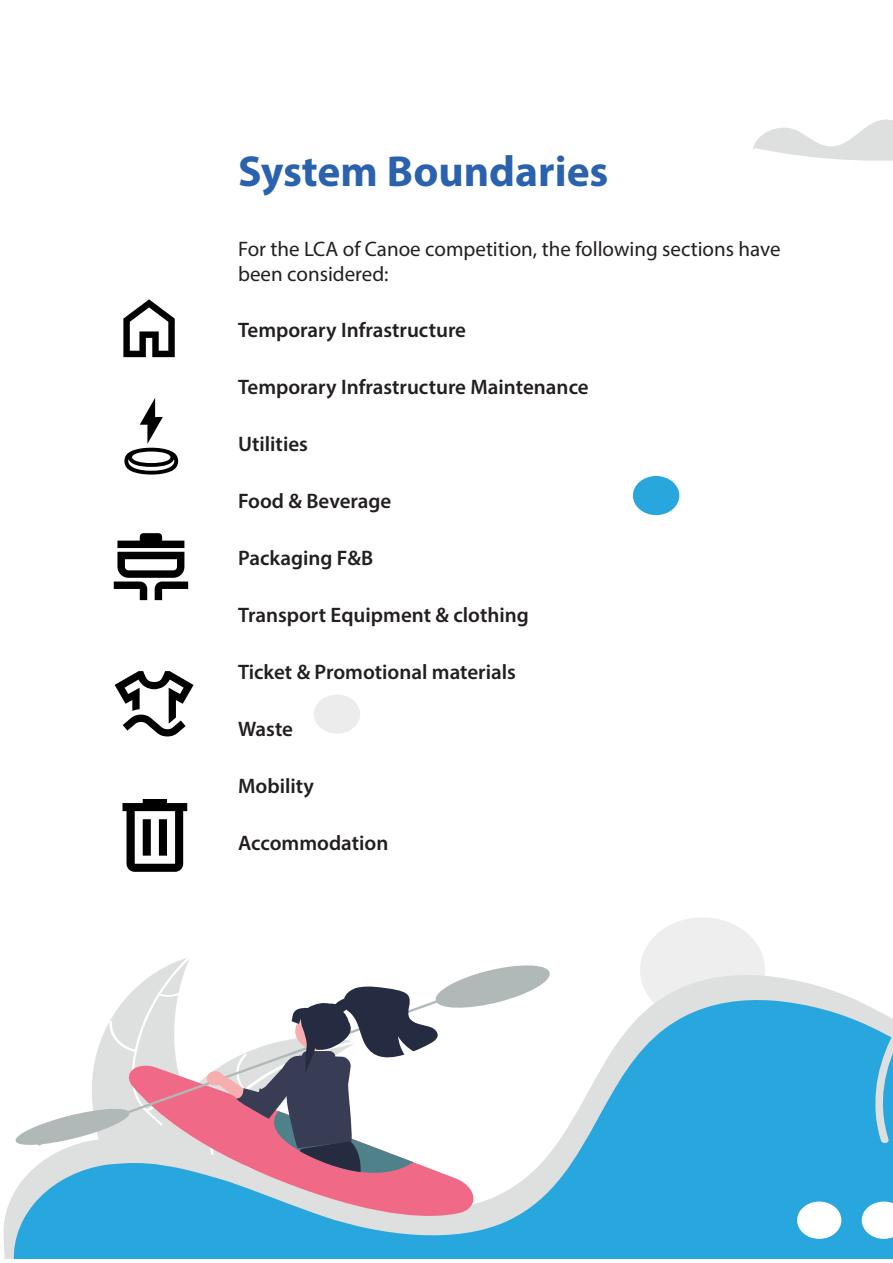
<style>
.page{position:relative;width:893px;height:1263px;background:#fff}
.page>*{position:absolute;margin:0;border:0;box-sizing:border-box;transform-origin:0 0}
.t1{font:700 43.5px "Myriad Pro";color:#2b62ae}
.t2{font:600 21px "Myriad Pro";color:#231f20}
.t3{font:21px/25.2px "Myriad Pro";color:#231f20}
</style>
<div class="page">
<div style="left:633px;top:476px;width:46px;height:39px;background:#28a6de;border-radius:50%"></div>
<div style="left:314px;top:694px;width:46px;height:40px;background:#ebeceb;border-radius:50%"></div>
<svg style="left:12px;top:917px;width:881px;height:341px;fill:#28a6de"></svg>
<svg style="left:866px;top:917px;width:27px;height:226px"></svg>
<svg style="left:753px;top:120px;width:140px;height:41px"></svg>
<div style="left:797px;top:1201px;width:44px;height:38px;background:#fff;border-radius:50%"></div>
<svg style="left:862px;top:1201px;width:31px;height:38px"></svg>
<svg style="left:128px;top:1211px;width:346px;height:8px;background:#7bb3d5"></svg>
<svg style="left:14px;top:955px;width:538px;height:256px"></svg>
<svg style="left:123px;top:299px;width:52px;height:58px"></svg>
<svg style="left:124px;top:398px;width:54px;height:77px"></svg>
<svg style="left:114px;top:533px;width:74px;height:67px"></svg>
<svg style="left:115px;top:671px;width:79px;height:65px"></svg>
<svg style="left:122px;top:799px;width:65px;height:73px"></svg>
<h1 class="t1" style="left:238px;top:143px;width:372px">System Boundaries</h1>
<p class="t3" style="left:238px;top:236px;width:544px">For the LCA of Canoe competition, the following sections have been considered:</p>
<p class="t2" style="left:238px;top:316px;width:229px">Temporary Infrastructure</p>
<p class="t2" style="left:238px;top:373px;width:352px">Temporary Infrastructure Maintenance</p>
<p class="t2" style="left:238px;top:430px;width:71px">Utilities</p>
<p class="t2" style="left:238px;top:487px;width:155px">Food &amp; Beverage</p>
<p class="t2" style="left:238px;top:544px;width:137px">Packaging F&amp;B</p>
<p class="t2" style="left:238px;top:601px;width:292px">Transport Equipment &amp; clothing</p>
<p class="t2" style="left:238px;top:658px;width:279px">Ticket &amp; Promotional materials</p>
<p class="t2" style="left:238px;top:715px;width:56px">Waste</p>
<p class="t2" style="left:238px;top:772px;width:77px">Mobility</p>
<p class="t2" style="left:238px;top:829px;width:152px">Accommodation</p>
</div>
